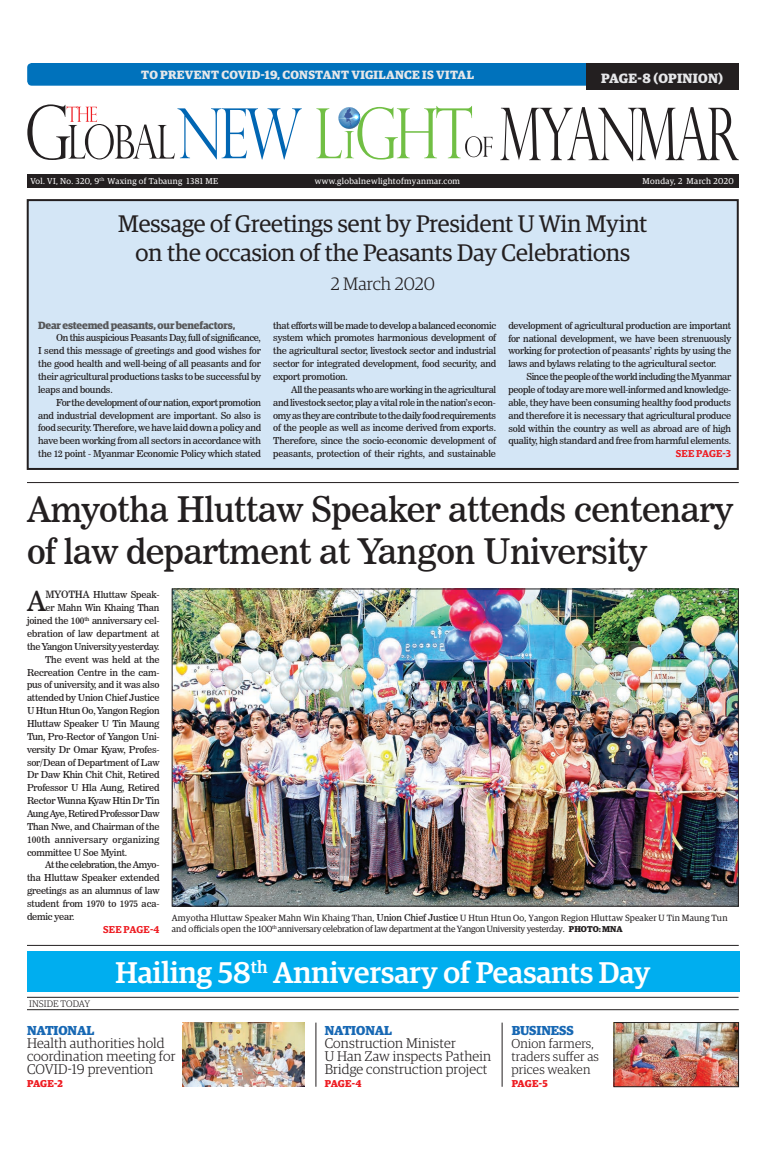
<style>
.page{position:relative;width:773px;height:1152px;background:#fff}
.page>*{position:absolute;margin:0;border:0;box-sizing:border-box;transform-origin:0 0}
.t1{font:35px/42px "News 706 BT Roman C";letter-spacing:-.01em;color:#231f20}
.t2{font:500 30px "Guardian Egyp";color:#fff}
.t3{font:27.6px "News 706 BT Roman C";color:#231f20}
.t4{font:24px/28.8px "Guardian Egyp";color:#231f20;text-align:center}
.t5{font:300 18px "Guardian Egyp";color:#231f20}
.t6{font:300 14px/12.9px "Guardian Egyp";letter-spacing:.01em;color:#231f20}
.t7{font:700 13.5px "Guardian Egyp";letter-spacing:.02em;color:#e6e7e9}
.t8{font:300 13px/12.8px "Guardian Egyp";letter-spacing:.01em;color:#231f20}
.t9{font:700 13px "Guardian Egyp";letter-spacing:-.005em;color:#1768b4}
.t10{font:700 12px "Guardian Egyp";letter-spacing:.02em;color:#e6e7e9}
.t11{font:700 10.5px "Guardian Egyp";letter-spacing:-.02em;color:#57585a}
.t12{font:700 10px "Guardian Egyp";letter-spacing:-.01em;color:#ee1d23}
.t13{font:600 10px "Guardian Egyp";letter-spacing:.02em;color:#ee1d23}
.t14{font:9.5px/12.9px "News 706 BT Roman C";letter-spacing:-.02em;color:#231f20;text-align:justify}
.t15{font:9.5px "News 706 BT Roman C";letter-spacing:-.04em;color:#231f20}
.t16{font:9.5px "News 706 BT Roman C";letter-spacing:.01em;color:#231f20}
.t17{font:9.5px "News 706 BT Roman C";color:#231f20}
.t18{font:300 9.5px "Guardian Egyp";letter-spacing:.01em;color:#231f20}
.t19{font:9px/10.8px "Guardian Egyp";letter-spacing:.015em;color:#231f20}
.t20{font:8.5px "Guardian Egyp";letter-spacing:.04em;color:#fff}
.s1{font-size:10px}
.s2{font-family:"News 706 BT Roman C";font-size:9.5px}
.s3{font-weight:700;font-size:8.5px}
</style>
<div class="page">
<div style="left:27px;top:174px;width:711px;height:14px;background:#231f20"></div>
<svg style="left:27px;top:104px;width:275px;height:56px"></svg>
<svg style="left:500px;top:107px;width:238px;height:54px"></svg>
<svg style="left:316px;top:106px;width:176px;height:54px"></svg>
<div style="left:27px;top:63px;width:559px;height:23px;background:#0072bc"></div>
<div style="left:586px;top:63px;width:152px;height:27px;background:#231f20"></div>
<hr style="left:27px;top:1010px;width:711px;height:1px;background:#231f20">
<hr style="left:27px;top:997px;width:711px;height:1px;background:#231f20">
<hr style="left:502px;top:1023px;width:1px;height:64px;background:#231f20">
<hr style="left:315px;top:1023px;width:1px;height:64px;background:#231f20">
<img style="left:174px;top:591px;width:562px;height:313px">
<div style="left:27px;top:199px;width:711px;height:271px;background:#d4e6f6;border:2px solid #231f20"></div>
<hr style="left:27px;top:482px;width:711px;height:1px;background:#231f20">
<img style="left:616px;top:1025px;width:120px;height:60px">
<div style="left:614px;top:1023px;width:124px;height:64px;border:1px solid #231f20"></div>
<img style="left:182px;top:1023px;width:122px;height:64px">
<div style="left:27px;top:951px;width:712px;height:40px;background:#00aeef"></div>
<hr style="left:27px;top:945px;width:711px;height:1px;background:#231f20">
<p class="t10" style="left:141px;top:66px;width:334px">TO PREVENT COVID-19, CONSTANT VIGILANCE IS VITAL</p>
<h3 class="t7" style="left:601px;top:68px;width:123px">PAGE-8 (OPINION)</h3>
<p class="t20" style="left:30px;top:175px;width:189px">Vol. VI, No. 320, 9<sup>th</sup> Waxing of Tabaung 1381 ME</p>
<p class="t20" style="left:315px;top:175px;width:147px">www.globalnewlightofmyanmar.com</p>
<p class="t20" style="left:642px;top:175px;width:93px">Monday, 2 March 2020</p>
<h3 class="t4" style="left:118px;top:208px;width:530px">Message of Greetings sent by President U Win Myint on the occasion of the Peasants Day Celebrations</h3>
<h3 class="t5" style="left:331px;top:271px;width:106px">2 March 2020</h3>
<p class="t11" style="left:38px;top:317px;width:199px">Dear esteemed peasants, our benefactors,</p>
<p class="t14" style="left:38px;top:332px;width:224px;text-indent:18px">On this auspicious Peasants Day, full of significance, I send this message of greetings and good wishes for the good health and well-being of all peasants and for their agricultural productions tasks to be successful by leaps and bounds.</p>
<p class="t14" style="left:38px;top:396px;width:224px;text-indent:18px">For the development of our nation, export promotion and industrial development are important. So also is food security. Therefore, we have laid down a policy and have been working from all sectors in accordance with the 12 point - Myanmar Economic Policy which stated</p>
<p class="t14" style="left:273px;top:319px;width:224px">that efforts will be made to develop a balanced economic system which promotes harmonious development of the agricultural sector, livestock sector and industrial sector for integrated development, food security, and export promotion.</p>
<p class="t14" style="left:273px;top:383px;width:224px;text-indent:18px">All the peasants who are working in the agricultural and livestock sector, play a vital role in the nation’s econ&shy;omy as they are contribute to the daily food requirements of the people as well as income derived from exports.<br>Therefore, since the socio-economic development of peasants, protection of their rights, and sustainable</p>
<p class="t14" style="left:508px;top:319px;width:224px">development of agricultural production are important for national development, we have been strenuously working for protection of peasants’ rights by using the laws and bylaws relating to the agricultural sector.</p>
<p class="t14" style="left:508px;top:370px;width:224px;text-indent:18px">Since the people of the world including the Myanmar people of today are more well-informed and knowledge&shy;able, they have been consuming healthy food products and therefore it is necessary that agricultural produce sold within the country as well as abroad are of high quality, high standard and free from harmful elements.</p>
<p class="t13" style="left:676px;top:446px;width:57px">SEE PAGE-3</p>
<h1 class="t1" style="left:27px;top:489px;width:707px">Amyotha Hluttaw Speaker attends centenary of law department at Yangon University</h1>
<h3 class="t3" style="left:27px;top:585px;width:20px">A</h3>
<p class="t14" style="left:45px;top:589px;width:116px"><span class="s1">MYOTHA</span> Hluttaw Speak-</p>
<p class="t14" style="left:45px;top:601px;width:116px">er Mahn Win Khaing Than</p>
<p class="t14" style="left:27px;top:614px;width:134px">joined the 100<sup>th</sup> anniversary cel-</p>
<p class="t17" style="left:27px;top:628px;width:134px">ebration of law department at</p>
<p class="t14" style="left:27px;top:640px;width:134px">the Yangon University yesterday.</p>
<p class="t14" style="left:45px;top:653px;width:116px">The event was held at the</p>
<p class="t14" style="left:27px;top:666px;width:134px">Recreation Centre in the cam-</p>
<p class="t14" style="left:27px;top:679px;width:134px">pus of university, and it was also</p>
<p class="t14" style="left:27px;top:691px;width:134px">attended by Union Chief Justice</p>
<p class="t14" style="left:27px;top:704px;width:134px">U Htun Htun Oo, Yangon Region</p>
<p class="t14" style="left:27px;top:717px;width:134px">Hluttaw Speaker U Tin Maung</p>
<p class="t14" style="left:27px;top:730px;width:134px">Tun, Pro-Rector of Yangon Uni-</p>
<p class="t14" style="left:27px;top:743px;width:134px">versity Dr Omar Kyaw, Profes-</p>
<p class="t14" style="left:27px;top:756px;width:134px">sor/Dean of Department of Law</p>
<p class="t14" style="left:27px;top:769px;width:134px">Dr Daw Khin Chit Chit, Retired</p>
<p class="t14" style="left:27px;top:781px;width:134px">Professor U Hla Aung, Retired</p>
<p class="t14" style="left:27px;top:794px;width:134px">Rector Wunna Kyaw Htin Dr Tin</p>
<p class="t15" style="left:27px;top:808px;width:134px">Aung Aye, Retired Professor Daw</p>
<p class="t14" style="left:27px;top:820px;width:134px">Than Nwe, and Chairman of the</p>
<p class="t16" style="left:27px;top:834px;width:134px">100th anniversary organizing</p>
<p class="t14" style="left:27px;top:846px;width:102px">committee U Soe Myint.</p>
<p class="t15" style="left:45px;top:859px;width:116px">At the celebration, the Amyo-</p>
<p class="t14" style="left:27px;top:871px;width:134px">tha Hluttaw Speaker extended</p>
<p class="t14" style="left:27px;top:884px;width:134px">greetings as an alumnus of law</p>
<p class="t14" style="left:27px;top:897px;width:134px">student from 1970 to 1975 aca-</p>
<p class="t14" style="left:27px;top:910px;width:49px">demic year.</p>
<p class="t13" style="left:103px;top:922px;width:58px">SEE PAGE-4</p>
<p class="t19" style="left:172px;top:912px;width:557px">Amyotha Hluttaw Speaker Mahn Win Khaing Than, <span class="s2">Union Chief Justice</span> U Htun Htun Oo, Yangon Region Hluttaw Speaker U Tin Maung Tun and officials open the 100<sup>th</sup> anniversary celebration of law department at the Yangon University yesterday. <span class="s3">PHOTO: MNA</span></p>
<p class="t18" style="left:29px;top:997px;width:62px">INSIDE TODAY</p>
<h2 class="t2" style="left:115px;top:951px;width:536px">Hailing 58<sup>th</sup> Anniversary of Peasants Day</h2>
<h3 class="t9" style="left:27px;top:1021px;width:69px">NATIONAL</h3>
<h3 class="t6" style="left:27px;top:1036px;width:150px">Health authorities hold coordination meeting for<br>COVID-19 prevention</h3>
<p class="t12" style="left:27px;top:1076px;width:37px">PAGE-2</p>
<h3 class="t9" style="left:325px;top:1021px;width:69px">NATIONAL</h3>
<h3 class="t6" style="left:325px;top:1036px;width:168px">Construction Minister<br>U Han Zaw inspects Pathein<br>Bridge construction project</h3>
<p class="t12" style="left:325px;top:1076px;width:38px">PAGE-4</p>
<h3 class="t9" style="left:511px;top:1021px;width:63px">BUSINESS</h3>
<h3 class="t8" style="left:511px;top:1037px;width:89px">Onion farmers, traders suffer as prices weaken</h3>
<p class="t12" style="left:511px;top:1076px;width:37px">PAGE-5</p>
</div>
